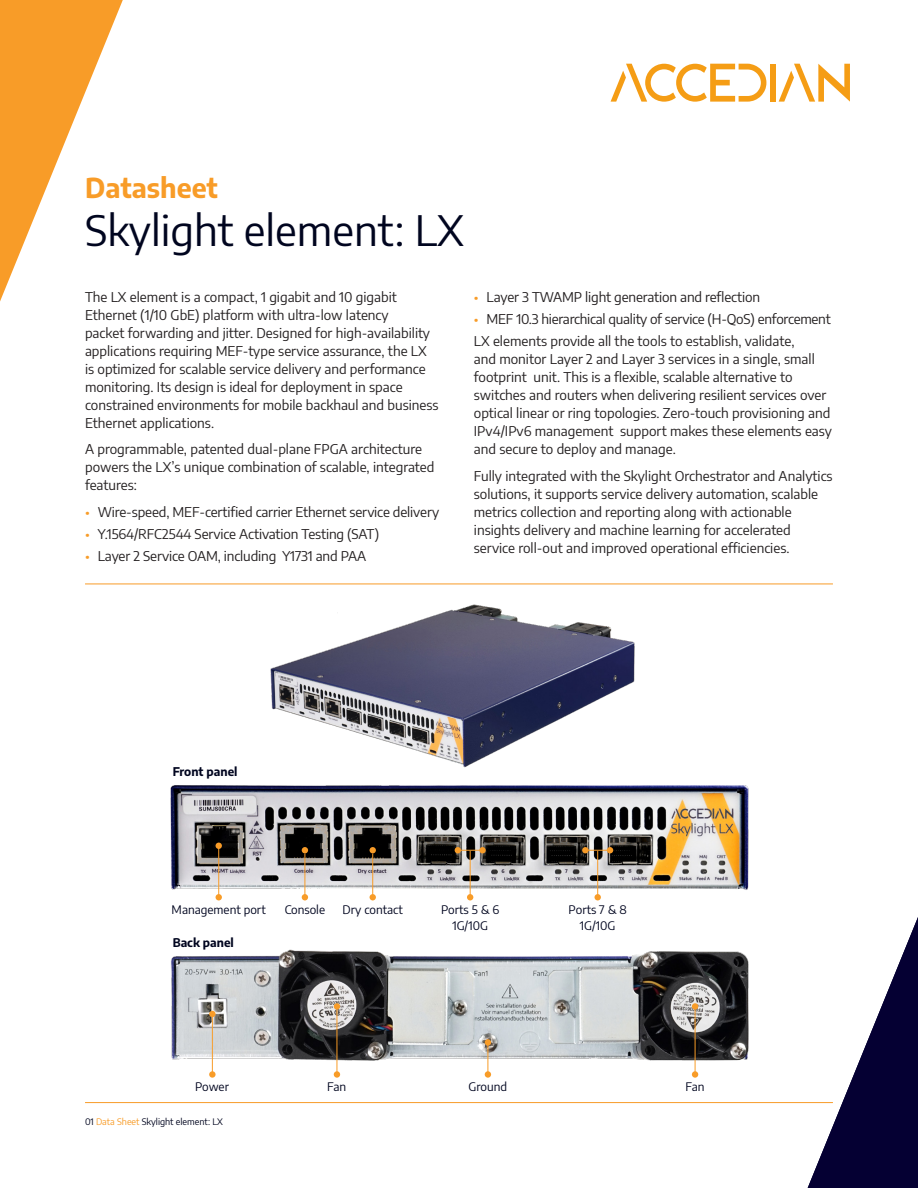
<style>
.page{position:relative;width:918px;height:1188px;background:#fff}
.page>*{position:absolute;margin:0;border:0;box-sizing:border-box;transform-origin:0 0}
.DOC_-_Title{font:42px "Encode Sans";color:#00051f}
.DOC_-_Title-2{font:700 27px "Encode Sans";color:#f89c28}
.Body{font:13.5px/18px "Encode Sans";color:#231f20}
.Body-2{font:11.85px/15.8px "Encode Sans";color:#00051f;text-align:center}
.Body-3{font:700 11.85px "Encode Sans";color:#00051f}
.t1{font:9px "Encode Sans";color:#00051f}
.s1{color:#f89c28}
</style>
<div class="page">
<hr style="left:85px;top:584px;width:748px;height:1px;background:#f89c28">
<svg style="left:807px;top:917px;width:111px;height:271px"></svg>
<svg style="left:0;top:0;width:123px;height:302px"></svg>
<div style="left:770px;top:64px;width:6px;height:38px;background:#f59d15"></div>
<svg style="left:779px;top:64px;width:71px;height:38px"></svg>
<svg style="left:611px;top:64px;width:155px;height:38px"></svg>
<img style="left:170px;top:785px;width:579px;height:109px">
<img style="left:270px;top:604px;width:365px;height:163px">
<img style="left:171px;top:949px;width:578px;height:119px">
<hr style="left:85px;top:1102px;width:748px;height:1px;background:#f89c28">
<svg style="left:302px;top:847px;width:6px;height:6px"></svg>
<hr style="left:305px;top:854px;width:1px;height:43px;background:#f89c28">
<svg style="left:302px;top:894px;width:6px;height:6px"></svg>
<svg style="left:370px;top:847px;width:6px;height:6px"></svg>
<hr style="left:372px;top:854px;width:1px;height:43px;background:#f89c28">
<svg style="left:370px;top:894px;width:6px;height:6px"></svg>
<svg style="left:216px;top:843px;width:6px;height:6px"></svg>
<hr style="left:218px;top:846px;width:1px;height:51px;background:#f89c28">
<svg style="left:216px;top:894px;width:6px;height:6px"></svg>
<svg style="left:467px;top:894px;width:6px;height:6px"></svg>
<hr style="left:470px;top:851px;width:1px;height:46px;background:#f89c28">
<div style="left:479px;top:847px;width:7px;height:6px;background:#f89c28;border-radius:50%"></div>
<svg style="left:455px;top:847px;width:26px;height:6px"></svg>
<svg style="left:595px;top:894px;width:6px;height:6px"></svg>
<hr style="left:597px;top:851px;width:1px;height:46px;background:#f89c28">
<div style="left:582px;top:847px;width:7px;height:6px;background:#f89c28;border-radius:50%"></div>
<svg style="left:587px;top:847px;width:26px;height:6px"></svg>
<div style="left:334px;top:1003px;width:6px;height:7px;background:#f89c28;border-radius:50%"></div>
<hr style="left:337px;top:1009px;width:1px;height:64px;background:#f89c28">
<div style="left:334px;top:1071px;width:6px;height:7px;background:#f89c28;border-radius:50%"></div>
<div style="left:692px;top:1003px;width:6px;height:7px;background:#f89c28;border-radius:50%"></div>
<hr style="left:695px;top:1009px;width:1px;height:64px;background:#f89c28">
<div style="left:692px;top:1071px;width:6px;height:7px;background:#f89c28;border-radius:50%"></div>
<div style="left:209px;top:1011px;width:7px;height:6px;background:#f89c28;border-radius:50%"></div>
<hr style="left:212px;top:1015px;width:1px;height:58px;background:#f89c28">
<svg style="left:209px;top:1071px;width:7px;height:7px"></svg>
<div style="left:485px;top:1071px;width:6px;height:7px;background:#f89c28;border-radius:50%"></div>
<hr style="left:488px;top:1042px;width:1px;height:32px;background:#f89c28">
<div style="left:485px;top:1039px;width:6px;height:7px;background:#f89c28;border-radius:50%"></div>
<p class="DOC_-_Title-2" style="left:85px;top:168px;width:134px">Datasheet</p>
<p class="DOC_-_Title" style="left:85px;top:201px;width:380px">Skylight element: LX</p>
<p class="Body" style="left:85px;top:287px;width:355px">The LX element is a compact, 1 gigabit and 10 gigabit Ethernet (1/10 GbE) platform with ultra-low latency<br>packet forwarding and jitter. Designed for high-availability applications requiring MEF-type service assurance, the LX is optimized for scalable service delivery and performance monitoring. Its design is ideal for deployment in space constrained environments for mobile backhaul and business Ethernet applications.</p>
<p class="Body" style="left:85px;top:440px;width:351px">A programmable, patented dual-plane FPGA architecture powers the LX’s unique combination of scalable, integrated features:</p>
<p class="Body" style="left:85px;top:502px;width:356px"><span class="s1">•</span> Wire-speed, MEF-certified carrier Ethernet service delivery</p>
<p class="Body" style="left:85px;top:524px;width:296px"><span class="s1">•</span> Y.1564/RFC2544 Service Activation Testing (SAT)</p>
<p class="Body" style="left:85px;top:547px;width:283px"><span class="s1">•</span> Layer 2 Service OAM, including Y1731 and PAA</p>
<p class="Body" style="left:474px;top:287px;width:288px"><span class="s1">•</span> Layer 3 TWAMP light generation and reflection</p>
<p class="Body" style="left:474px;top:309px;width:358px"><span class="s1">•</span> MEF 10.3 hierarchical quality of service (H-QoS) enforcement</p>
<p class="Body" style="left:474px;top:332px;width:360px">LX elements provide all the tools to establish, validate,<br>and monitor Layer 2 and Layer 3 services in a single, small footprint unit. This is a flexible, scalable alternative to switches and routers when delivering resilient services over optical linear or ring topologies. Zero-touch provisioning and IPv4/IPv6 management support makes these elements easy and secure to deploy and manage.</p>
<p class="Body" style="left:474px;top:466px;width:360px">Fully integrated with the Skylight Orchestrator and Analytics solutions, it supports service delivery automation, scalable metrics collection and reporting along with actionable insights delivery and machine learning for accelerated service roll-out and improved operational efficiencies.</p>
<p class="Body-3" style="left:173px;top:763px;width:66px">Front panel</p>
<p class="Body-2" style="left:285px;top:901px;width:42px">Console</p>
<p class="Body-2" style="left:342px;top:901px;width:62px">Dry contact</p>
<p class="Body-2" style="left:172px;top:901px;width:96px">Management port</p>
<p class="Body-2" style="left:441px;top:901px;width:60px">Ports 5 &amp; 6<br>1G/10G</p>
<p class="Body-2" style="left:569px;top:901px;width:60px">Ports 7 &amp; 8<br>1G/10G</p>
<p class="Body-3" style="left:173px;top:934px;width:63px">Back panel</p>
<p class="Body-2" style="left:195px;top:1078px;width:35px">Power</p>
<p class="Body-2" style="left:327px;top:1078px;width:20px">Fan</p>
<p class="t1" style="left:85px;top:1115px;width:139px">01 <span class="s1">Data Sheet</span> Skylight element: LX</p>
<p class="Body-2" style="left:469px;top:1078px;width:40px">Ground</p>
<p class="Body-2" style="left:686px;top:1078px;width:20px">Fan</p>
</div>
